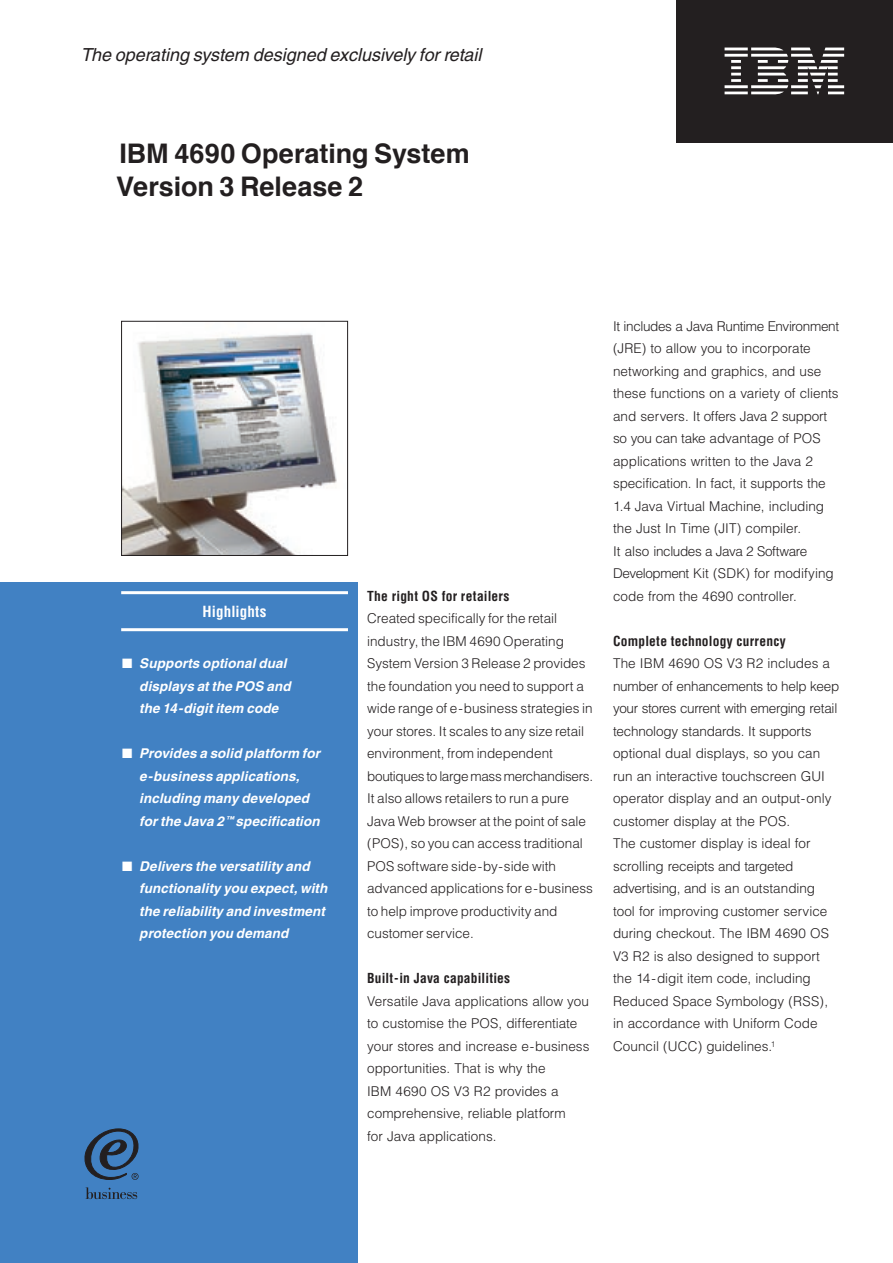
<style>
.page{position:relative;width:893px;height:1263px;background:#fff}
.page>*{position:absolute;margin:0;border:0;box-sizing:border-box;transform-origin:0 0}
.t1{font:700 27px/33px "Helvetica";color:#231f20}
.t2{font:italic 18px "Helvetica";letter-spacing:-.005em;color:#231f20}
.t3{font:700 condensed 15px "Helvetica";letter-spacing:.005em;color:#fff}
.t4{font:300 13.5px/22.5px "Helvetica";color:#231f20}
.t5{font:italic 700 13.5px/22.5px "Helvetica";letter-spacing:.01em;color:#fff}
.t6{font:700 condensed 13.5px "Helvetica";letter-spacing:.015em;color:#231f20}
</style>
<div class="page">
<div style="left:0;top:582px;width:357px;height:681px;background:#4181c3"></div>
<div style="left:676px;top:0;width:217px;height:142px;background:#231f20"></div>
<svg style="left:725px;top:48px;width:119px;height:46px"></svg>
<svg style="left:86px;top:1187px;width:51px;height:12px"></svg>
<svg style="left:85px;top:1128px;width:54px;height:52px"></svg>
<img style="left:123px;top:333px;width:214px;height:221px">
<div style="left:121px;top:321px;width:227px;height:235px;border:1px solid #231f20"></div>
<hr style="left:121px;top:591px;width:227px;height:3px;background:#fff">
<hr style="left:121px;top:628px;width:227px;height:3px;background:#fff">
<h2 class="t2" style="left:81px;top:44px;width:402px">The operating system designed exclusively for retail</h2>
<h1 class="t1" style="left:116px;top:139px;width:355px">IBM 4690 Operating System<br>Version 3 Release 2</h1>
<p class="t3" style="left:203px;top:602px;width:65px">Highlights</p>
<p class="t5" style="left:139px;top:652px;width:153px">Supports optional dual displays at the POS and the 14-digit item code</p>
<p class="t5" style="left:139px;top:742px;width:182px">Provides a solid platform for e-business applications, including many developed for the Java 2 <sup>™</sup> specification</p>
<p class="t5" style="left:139px;top:855px;width:190px">Delivers the versatility and functionality you expect, with the reliability and investment protection you demand</p>
<p class="t6" style="left:367px;top:587px;width:144px">The right OS for retailers</p>
<p class="t4" style="left:367px;top:607px;width:227px">Created specifically for the retail industry, the IBM 4690 Operating System Version 3 Release 2 provides the foundation you need to support a wide range of e-business strategies in your stores. It scales to any size retail environment, from independent boutiques to large mass merchandisers.<br>It also allows retailers to run a pure Java Web browser at the point of sale (POS), so you can access traditional POS software side-by-side with advanced applications for e-business to help improve productivity and customer service.</p>
<p class="t6" style="left:367px;top:970px;width:145px">Built-in Java capabilities</p>
<p class="t4" style="left:367px;top:990px;width:224px">Versatile Java applications allow you to customise the POS, differentiate your stores and increase e-business opportunities. That is why the<br>IBM 4690 OS V3 R2 provides a comprehensive, reliable platform<br>for Java applications.</p>
<p class="t4" style="left:613px;top:315px;width:228px">It includes a Java Runtime Environment (JRE) to allow you to incorporate networking and graphics, and use these functions on a variety of clients and servers. It offers Java 2 support so you can take advantage of POS applications written to the Java 2 specification. In fact, it supports the 1.4 Java Virtual Machine, including the Just In Time (JIT) compiler.<br>It also includes a Java 2 Software Development Kit (SDK) for modifying code from the 4690 controller.</p>
<p class="t6" style="left:613px;top:632px;width:174px">Complete technology currency</p>
<p class="t4" style="left:613px;top:652px;width:228px">The IBM 4690 OS V3 R2 includes a number of enhancements to help keep your stores current with emerging retail technology standards. It supports optional dual displays, so you can run an interactive touchscreen GUI operator display and an output-only customer display at the POS.<br>The customer display is ideal for scrolling receipts and targeted advertising, and is an outstanding tool for improving customer service during checkout. The IBM 4690 OS V3 R2 is also designed to support the 14-digit item code, including Reduced Space Symbology (RSS), in accordance with Uniform Code Council (UCC) guidelines.<sup>1</sup></p>
</div>
